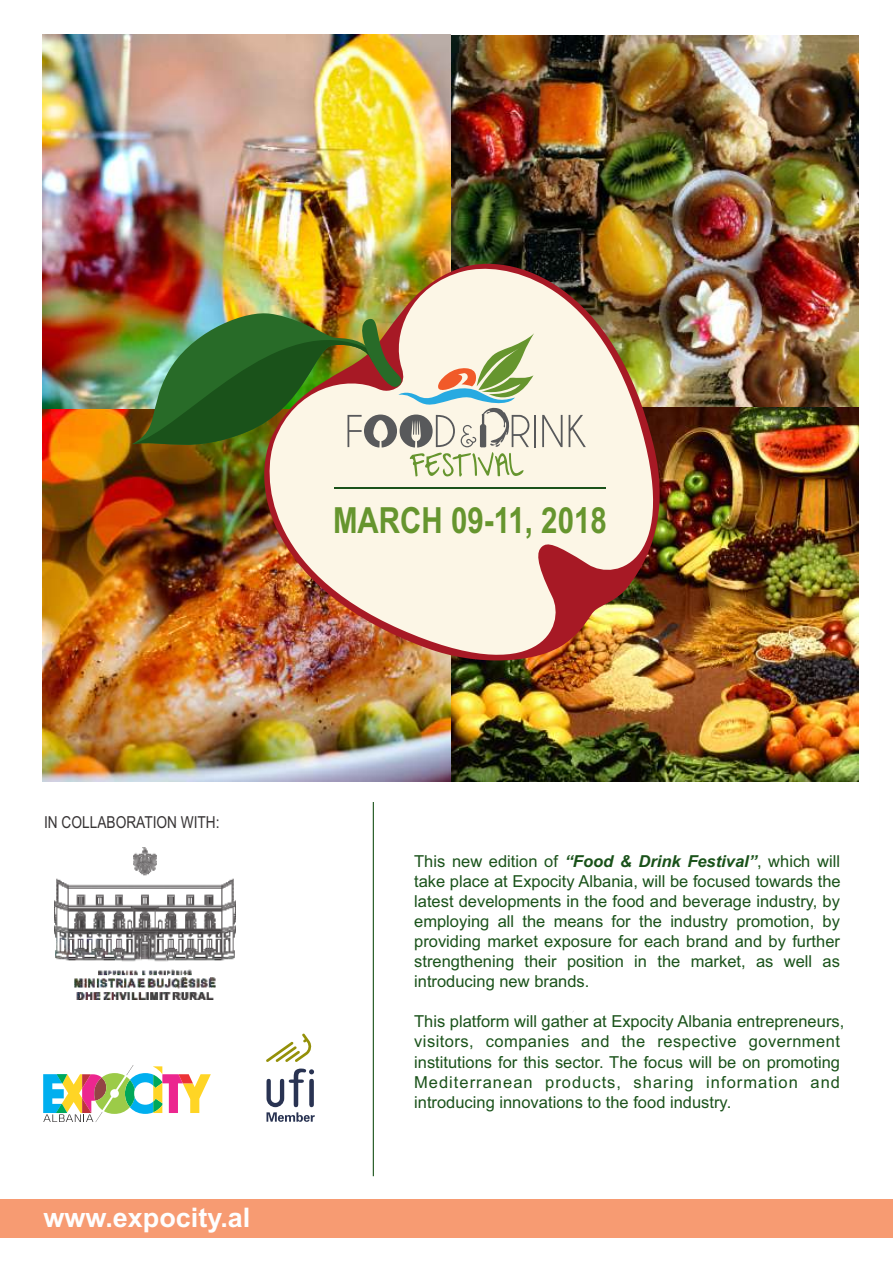
<style>
.page{position:relative;width:893px;height:1263px;background:#fff}
.page>*{position:absolute;margin:0;border:0;box-sizing:border-box;transform-origin:0 0}
.t1{font:700 36px "Arial";color:#66952e;scale:.82 1}
.t2{font:700 27px "Arial";color:#fefefe}
.t3{font:16.5px/20.1px "Arial";color:#1a521a;text-align:justify}
.t4{font:16.5px "Arial Narrow";color:#373435}
.s1{font-weight:700;font-style:italic}
</style>
<div class="page">
<img style="left:43px;top:34px;width:816px;height:373px">
<img style="left:43px;top:407px;width:816px;height:375px">
<img style="left:248px;top:250px;width:419px;height:417px">
<img style="left:261px;top:262px;width:422px;height:428px">
<div style="left:0;top:1199px;width:893px;height:38px;background:#f79b72"></div>
<hr style="left:373px;top:802px;width:1px;height:374px;background:#1a521a">
<hr style="left:334px;top:487px;width:271px;height:2px;background:#1a521a">
<hr style="left:534px;top:415px;width:2px;height:32px;background:#58595b">
<svg style="left:542px;top:415px;width:21px;height:32px"></svg>
<svg style="left:569px;top:415px;width:17px;height:32px"></svg>
<img style="left:132px;top:305px;width:402px;height:171px">
<svg style="left:43px;top:1065px;width:168px;height:57px"></svg>
<img style="left:54px;top:847px;width:182px;height:152px">
<svg style="left:266px;top:1033px;width:46px;height:29px"></svg>
<svg style="left:266px;top:1068px;width:49px;height:54px"></svg>
<h1 class="t1" style="left:333px;top:506px;width:335px">MARCH 09-11, 2018</h1>
<p class="t4" style="left:44px;top:816px;width:177px">IN COLLABORATION WITH:</p>
<h2 class="t2" style="left:43px;top:1207px;width:209px">www.expocity.al</h2>
<p class="t3" style="left:414px;top:852px;width:428px">This new edition of <span class="s1">“Food &amp; Drink Festival”</span>, which will take place at Expocity Albania, will be focused towards the latest developments in the food and beverage industry, by employing all the means for the industry promotion, by providing market exposure for each brand and by further strengthening their position in the market, as well as introducing new brands.</p>
<p class="t3" style="left:414px;top:1013px;width:432px;text-align:left">This platform will gather at Expocity Albania entrepreneurs, visitors, companies and the respective government institutions for this sector. The focus will be on promoting Mediterranean products, sharing information and introducing innovations to the food industry.</p>
</div>
